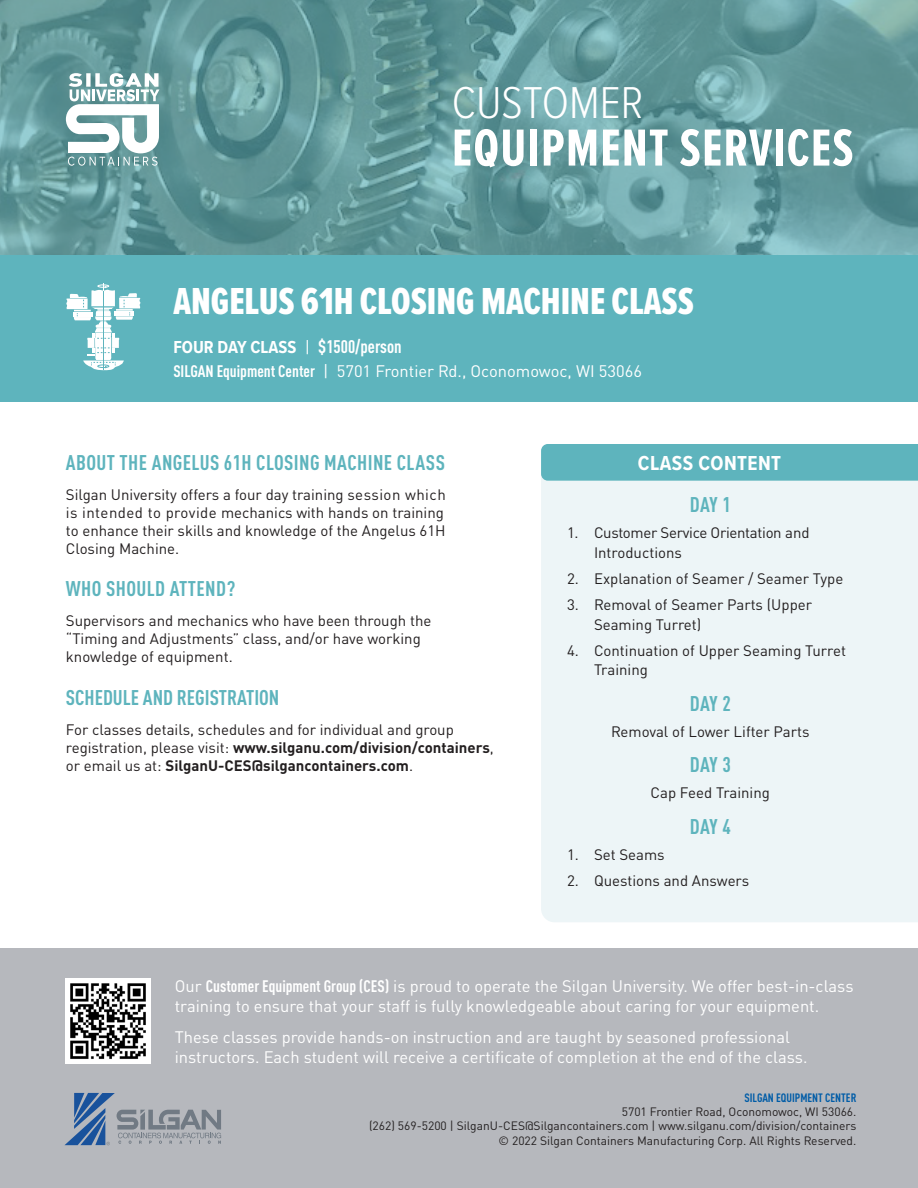
<style>
.page{position:relative;width:918px;height:1188px;background:#fff}
.page>*{position:absolute;margin:0;border:0;box-sizing:border-box;transform-origin:0 0}
.t1{font:700 54px "Proxima Nova Ex Cn";letter-spacing:.02em;color:#fff}
.t2{font:300 46.35px "Proxima Nova Cond";color:#fff}
.t3{font:39px "Proxima Nova Ex Cn Extrabld";color:#fff}
.t4{font:700 condensed 21px "DIN Pro";letter-spacing:.02em;color:#5eb4bd}
.t5{font:700 condensed 21px "DIN Pro";color:#5eb4bd}
.t6{font:700 21px "Proxima Nova Cond";letter-spacing:.02em;color:#fff}
.t7{font:700 18px "Proxima Nova Cond";color:#fff}
.t8{font:16.5px/19.5px "DINOT";color:#fff}
.t9{font:15px/18px "DINOT";color:#231f20}
.t10{font:700 15px "DINOT";color:#231f20}
.t11{font:15px/19.5px "DINOT";letter-spacing:-.02em;color:#231f20}
.t12{font:12px "DINOT";color:#231f20}
.t13{font:700 condensed 12px "DIN Pro";color:#005ca7}
.s1{font-family:"DINOT";font-weight:400;font-size:16.5px}
.s2{font-family:"DIN Pro";font-stretch:condensed}
.s3{font-family:"DIN Pro";font-weight:700;font-stretch:condensed}
.s4{font-weight:400}
</style>
<div class="page">
<div style="left:0;top:948px;width:918px;height:240px;background:#b6b8bd"></div>
<div style="left:0;top:255px;width:918px;height:147px;background:#5eb4bd"></div>
<svg style="left:0;top:0;width:918px;height:255px;background:#649a9c"></svg>
<svg style="left:66px;top:73px;width:93px;height:93px"></svg>
<div style="left:541px;top:481px;width:377px;height:441px;background:#edf5f7"></div>
<div style="left:541px;top:444px;width:377px;height:37px;background:#5eb4bd"></div>
<svg style="left:66px;top:283px;width:75px;height:87px"></svg>
<svg style="left:65px;top:1093px;width:156px;height:52px"></svg>
<img style="left:66px;top:978px;width:84px;height:85px">
<p class="t2" style="left:452px;top:68px;width:193px">CUSTOMER</p>
<p class="t1" style="left:452px;top:108px;width:403px">EQUIPMENT SERVICES</p>
<p class="t3" style="left:173px;top:273px;width:522px">ANGELUS 61H CLOSING MACHINE CLASS</p>
<p class="t7" style="left:173px;top:333px;width:230px">FOUR DAY CLASS <span class="s1">|</span> <span class="s2">$1500/person</span></p>
<p class="t8" style="left:173px;top:361px;width:470px"><span class="s3">SILGAN Equipment Center</span> | 5701 Frontier Rd., Oconomowoc, WI 53066</p>
<p class="t4" style="left:66px;top:446px;width:381px">ABOUT THE ANGELUS 61H CLOSING MACHINE CLASS</p>
<p class="t9" style="left:66px;top:485px;width:381px">Silgan University offers a four day training session which is intended to provide mechanics with hands on training to enhance their skills and knowledge of the Angelus 61H Closing Machine.</p>
<p class="t4" style="left:66px;top:573px;width:171px">WHO SHOULD ATTEND?</p>
<p class="t9" style="left:66px;top:612px;width:367px">Supervisors and mechanics who have been through the “Timing and Adjustments” class, and/or have working knowledge of equipment.</p>
<p class="t5" style="left:66px;top:682px;width:215px">SCHEDULE AND REGISTRATION</p>
<p class="t9" style="left:66px;top:720px;width:390px">For classes details, schedules and for individual and group</p>
<p class="t10" style="left:66px;top:738px;width:429px"><span class="s4">registration, please visit:</span> www.silganu.com/division/containers<span class="s4">,</span></p>
<p class="t10" style="left:66px;top:756px;width:349px"><span class="s4">or email us at:</span> SilganU-CES@silgancontainers.com<span class="s4">.</span></p>
<p class="t6" style="left:638px;top:447px;width:145px">CLASS CONTENT</p>
<p class="t4" style="left:690px;top:488px;width:42px">DAY 1</p>
<p class="t11" style="left:594px;top:523px;width:217px;text-indent:-27px">1. Customer Service Orientation and<br>Introductions</p>
<p class="t9" style="left:567px;top:569px;width:278px">2. Explanation of Seamer / Seamer Type</p>
<p class="t9" style="left:594px;top:595px;width:220px;line-height:19.5px;text-indent:-27px">3. Removal of Seamer Parts (Upper<br>Seaming Turret)</p>
<p class="t9" style="left:594px;top:640px;width:254px;line-height:19.5px;text-indent:-27px">4. Continuation of Upper Seaming Turret<br>Training</p>
<p class="t4" style="left:690px;top:687px;width:42px">DAY 2</p>
<p class="t9" style="left:611px;top:722px;width:200px">Removal of Lower Lifter Parts</p>
<p class="t4" style="left:690px;top:749px;width:42px">DAY 3</p>
<p class="t9" style="left:651px;top:784px;width:121px">Cap Feed Training</p>
<p class="t4" style="left:690px;top:810px;width:42px">DAY 4</p>
<p class="t9" style="left:567px;top:845px;width:99px">1. Set Seams</p>
<p class="t9" style="left:567px;top:871px;width:184px">2. Questions and Answers</p>
<p class="t8" style="left:175px;top:976px;width:680px">Our <span class="s3">Customer Equipment Group (CES)</span> is proud to operate the Silgan University. We offer best-in-class training to ensure that your staff is fully knowledgeable about caring for your equipment.</p>
<p class="t8" style="left:175px;top:1027px;width:634px">These classes provide hands-on instruction and are taught by seasoned professional instructors. Each student will receive a certificate of completion at the end of the class.</p>
<p class="t13" style="left:745px;top:1088px;width:113px">SILGAN EQUIPMENT CENTER</p>
<p class="t12" style="left:622px;top:1104px;width:236px">5701 Frontier Road, Oconomowoc, WI 53066.</p>
<p class="t12" style="left:369px;top:1119px;width:489px">(262) 569-5200 | SilganU-CES@Silgancontainers.com | www.silganu.com/division/containers</p>
<p class="t12" style="left:499px;top:1133px;width:359px">© 2022 Silgan Containers Manufacturing Corp. All Rights Reserved.</p>
</div>
